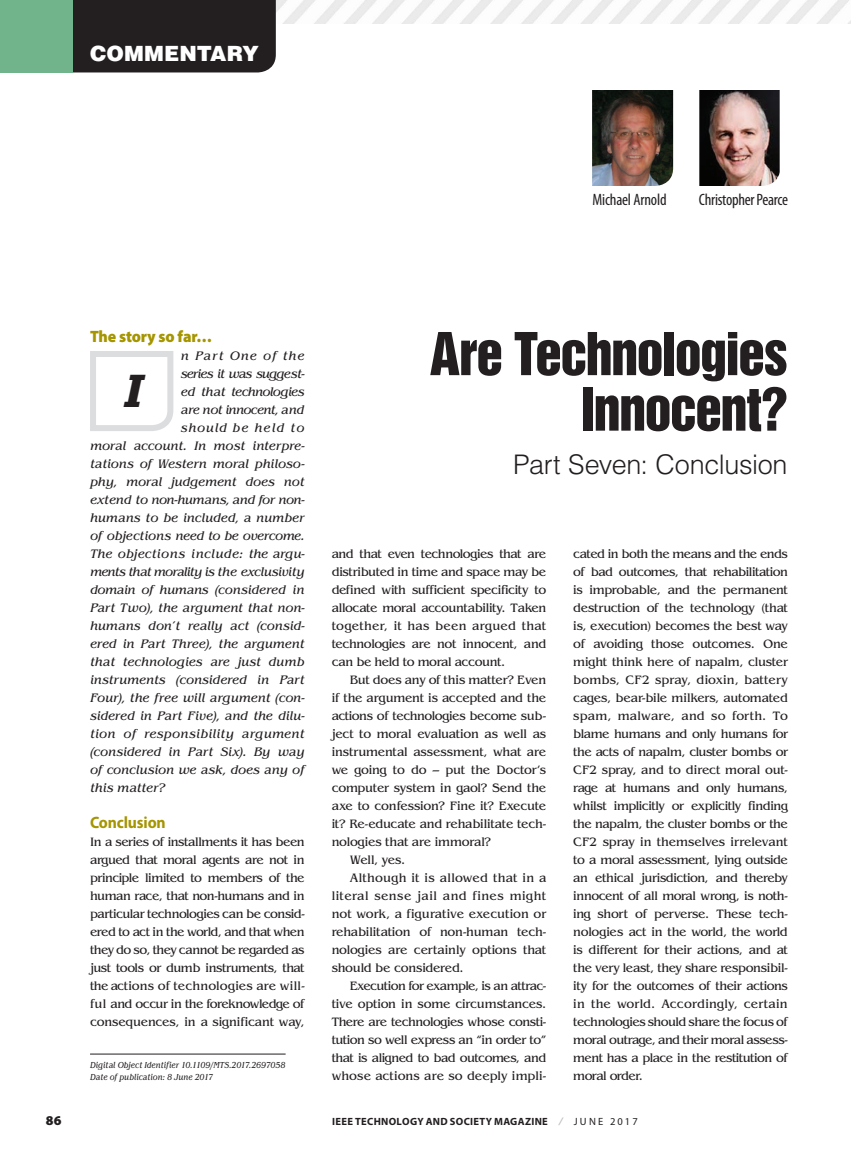
<style>
.page{position:relative;width:851px;height:1161px;background:#fff}
.page>*{position:absolute;margin:0;border:0;box-sizing:border-box;transform-origin:0 0}
.t1{font:54px/55.5px "Helvetica Inserat LT Std";letter-spacing:-.03em;color:#231f20;text-align:right}
.t2{font:italic 900 45px "Glypha LT Std";color:#231f20}
.t3{font:300 27px "Helvetica LT Std";letter-spacing:-.015em;color:#231f20}
.t4{font:900 21px "Helvetica LT Std";color:#fff}
.t5{font:condensed 16.5px "Myriad Pro";letter-spacing:-.015em;color:#231f20}
.t6{font:900 16.5px "Myriad Pro";letter-spacing:-.01em;color:#a59501;scale:.95 1}
.t7{font:700 16.5px "Myriad Pro";letter-spacing:-.01em;color:#a59501;scale:.95 1}
.t8{font:900 13.5px "Myriad Pro";color:#231f20}
.t9{font:12.75px/18px "Benguiat Std";letter-spacing:-.02em;color:#231f20;text-align:justify}
.t10{font:italic 12.75px "Benguiat Std";letter-spacing:-.025em;color:#231f20}
.t11{font:12.75px "Benguiat Std";letter-spacing:-.04em;color:#231f20}
.t12{font:italic 12.75px "Benguiat Std";letter-spacing:-.055em;color:#231f20}
.t13{font:12.75px "Benguiat Std";letter-spacing:-.045em;color:#231f20}
.t14{font:12.75px "Benguiat Std";color:#231f20}
.t15{font:italic 12.75px "Benguiat Std";letter-spacing:-.05em;color:#231f20}
.t16{font:italic 12.75px "Benguiat Std";letter-spacing:.01em;color:#231f20}
.t17{font:12.75px "Benguiat Std";letter-spacing:.035em;color:#231f20}
.t18{font:12.75px "Benguiat Std";letter-spacing:.005em;color:#231f20}
.t19{font:italic 12.75px "Benguiat Std";letter-spacing:.005em;color:#231f20}
.t20{font:12.75px "Benguiat Std";letter-spacing:.02em;color:#231f20}
.t21{font:italic 12.75px "Benguiat Std";letter-spacing:-.075em;color:#231f20}
.t22{font:italic 12.75px "Benguiat Std";letter-spacing:.055em;color:#231f20}
.t23{font:italic 12.75px "Benguiat Std";letter-spacing:.06em;color:#231f20}
.t24{font:700 10.5px "Myriad Pro";letter-spacing:.03em;color:#231f20}
.t25{font:10.5px "Myriad Pro";letter-spacing:.21em;color:#231f20}
.t26{font:italic 9px/12px "Benguiat Std";letter-spacing:-.01em;color:#231f20;scale:.85 1}
.s1{font-family:"Helvetica LT Std";font-weight:900;color:#bcbdc0}
</style>
<div class="page">
<img style="left:276px;top:0;width:574px;height:23px">
<div style="left:72px;top:0;width:204px;height:72px;background:#231f20"></div>
<div style="left:0;top:0;width:72px;height:72px;background:#71b48c"></div>
<img style="left:699px;top:90px;width:80px;height:96px">
<img style="left:592px;top:90px;width:81px;height:96px">
<svg style="left:90px;top:351px;width:84px;height:80px"></svg>
<hr style="left:90px;top:1054px;width:195px;height:1px;background:#231f20">
<h3 class="t4" style="left:90px;top:40px;width:170px">COMMENTARY</h3>
<p class="t5" style="left:592px;top:190px;width:76px">Michael Arnold</p>
<p class="t5" style="left:699px;top:190px;width:90px">Christopher Pearce</p>
<p class="t8" style="left:46px;top:1111px;width:17px">86</p>
<p class="t6" style="left:90px;top:325px;width:130px">The story so far…</p>
<p class="t23" style="left:181px;top:348px;width:125px">n Part One of the</p>
<p class="t21" style="left:181px;top:366px;width:126px">series it was suggest-</p>
<p class="t12" style="left:181px;top:384px;width:125px">ed that technologies</p>
<p class="t12" style="left:181px;top:402px;width:125px">are not innocent, and</p>
<p class="t22" style="left:181px;top:420px;width:125px">should be held to</p>
<p class="t10" style="left:90px;top:438px;width:216px">moral account. In most interpre-</p>
<p class="t10" style="left:90px;top:456px;width:216px">tations of Western moral philoso-</p>
<p class="t10" style="left:90px;top:474px;width:216px">phy, moral judgement does not</p>
<p class="t15" style="left:90px;top:492px;width:216px">extend to non-humans, and for non-</p>
<p class="t10" style="left:90px;top:510px;width:216px">humans to be included, a number</p>
<p class="t10" style="left:90px;top:528px;width:216px">of objections need to be overcome.</p>
<p class="t16" style="left:90px;top:546px;width:216px">The objections include: the argu-</p>
<p class="t12" style="left:90px;top:564px;width:216px">ments that morality is the exclusivity</p>
<p class="t10" style="left:90px;top:582px;width:216px">domain of humans (considered in</p>
<p class="t10" style="left:90px;top:600px;width:216px">Part Two), the argument that non-</p>
<p class="t10" style="left:90px;top:618px;width:216px">humans don’t really act (consid-</p>
<p class="t10" style="left:90px;top:636px;width:216px">ered in Part Three), the argument</p>
<p class="t10" style="left:90px;top:654px;width:216px">that technologies are just dumb</p>
<p class="t10" style="left:90px;top:672px;width:216px">instruments (considered in Part</p>
<p class="t10" style="left:90px;top:690px;width:216px">Four), the free will argument (con-</p>
<p class="t10" style="left:90px;top:708px;width:216px">sidered in Part Five), and the dilu-</p>
<p class="t19" style="left:90px;top:726px;width:216px">tion of responsibility argument</p>
<p class="t10" style="left:90px;top:744px;width:216px">(considered in Part Six). By way</p>
<p class="t10" style="left:90px;top:762px;width:216px">of conclusion we ask, does any of</p>
<p class="t10" style="left:90px;top:780px;width:77px">this matter?</p>
<p class="t7" style="left:90px;top:812px;width:81px">CONCLUSION</p>
<p class="t9" style="left:90px;top:833px;width:216px">In a series of installments it has been argued that moral agents are not in principle limited to members of the human race, that non-humans and in particular technologies can be consid&shy;ered to act in the world, and that when they do so, they cannot be regarded as just tools or dumb instruments, that the actions of technologies are will&shy;ful and occur in the foreknowledge of consequences, in a significant way,</p>
<h2 class="t2" style="left:122px;top:364px;width:19px">I</h2>
<p class="t26" style="left:90px;top:1059px;width:231px">Digital Object Identifier 10.1109/MTS.2017.2697058<br>Date of publication: 8 June 2017</p>
<h1 class="t1" style="left:430px;top:327px;width:359px">Are Technologies<br>Innocent?</h1>
<h3 class="t3" style="left:513px;top:448px;width:276px">Part Seven: Conclusion</h3>
<p class="t9" style="left:331px;top:545px;width:216px">and that even technologies that are distributed in time and space may be defined with sufficient specificity to allocate moral accountability. Taken together, it has been argued that technologies are not innocent, and can be held to moral account.</p>
<p class="t9" style="left:349px;top:671px;width:198px">But does any of this matter? Even</p>
<p class="t9" style="left:331px;top:689px;width:216px">if the argument is accepted and the</p>
<p class="t9" style="left:331px;top:707px;width:216px">actions of technologies become sub-</p>
<p class="t9" style="left:331px;top:725px;width:216px">ject to moral evaluation as well as</p>
<p class="t9" style="left:331px;top:743px;width:216px">instrumental assessment, what are</p>
<p class="t9" style="left:331px;top:761px;width:216px">we going to do – put the Doctor’s</p>
<p class="t9" style="left:331px;top:779px;width:216px">computer system in gaol? Send the</p>
<p class="t9" style="left:331px;top:797px;width:216px">axe to confession? Fine it? Execute</p>
<p class="t9" style="left:331px;top:815px;width:216px">it? Re-educate and rehabilitate tech-</p>
<p class="t9" style="left:331px;top:833px;width:161px">nologies that are immoral?</p>
<p class="t9" style="left:349px;top:851px;width:57px">Well, yes.</p>
<p class="t20" style="left:349px;top:871px;width:198px">Although it is allowed that in a</p>
<p class="t17" style="left:331px;top:889px;width:216px">literal sense jail and fines might</p>
<p class="t14" style="left:331px;top:907px;width:216px">not work, a figurative execution or</p>
<p class="t9" style="left:331px;top:923px;width:216px">rehabilitation of non-human tech-</p>
<p class="t9" style="left:331px;top:941px;width:216px">nologies are certainly options that</p>
<p class="t9" style="left:331px;top:959px;width:133px">should be considered.</p>
<p class="t13" style="left:349px;top:979px;width:198px">Execution for example, is an attrac-</p>
<p class="t9" style="left:331px;top:995px;width:216px">tive option in some circumstances.</p>
<p class="t11" style="left:331px;top:1015px;width:216px">There are technologies whose consti-</p>
<p class="t11" style="left:331px;top:1033px;width:216px">tution so well express an “in order to”</p>
<p class="t11" style="left:331px;top:1051px;width:216px">that is aligned to bad outcomes, and</p>
<p class="t18" style="left:331px;top:1069px;width:216px">whose actions are so deeply impli-</p>
<p class="t9" style="left:573px;top:545px;width:216px">cated in both the means and the ends of bad outcomes, that rehabilitation is improbable, and the permanent destruction of the technology (that is, execution) becomes the best way of avoiding those outcomes. One might think here of napalm, cluster bombs, CF2 spray, dioxin, battery cages, bear-bile milkers, automated spam, malware, and so forth. To blame humans and only humans for the acts of napalm, cluster bombs or CF2 spray, and to direct moral out&shy;rage at humans and only humans, whilst implicitly or explicitly finding the napalm, the cluster bombs or the CF2 spray in themselves irrelevant to a moral assessment, lying outside an ethical jurisdiction, and thereby innocent of all moral wrong, is noth&shy;ing short of perverse. These tech&shy;nologies act in the world, the world is different for their actions, and at the very least, they share responsibil&shy;ity for the outcomes of their actions in the world. Accordingly, certain technologies should share the focus of moral outrage, and their moral assess&shy;ment has a place in the restitution of moral order.</p>
<p class="t24" style="left:332px;top:1115px;width:216px">IEEE TECHNOLOGY AND SOCIETY MAGAZINE</p>
<p class="t25" style="left:560px;top:1115px;width:79px"><span class="s1">∕</span> JUNE 2017</p>
</div>
